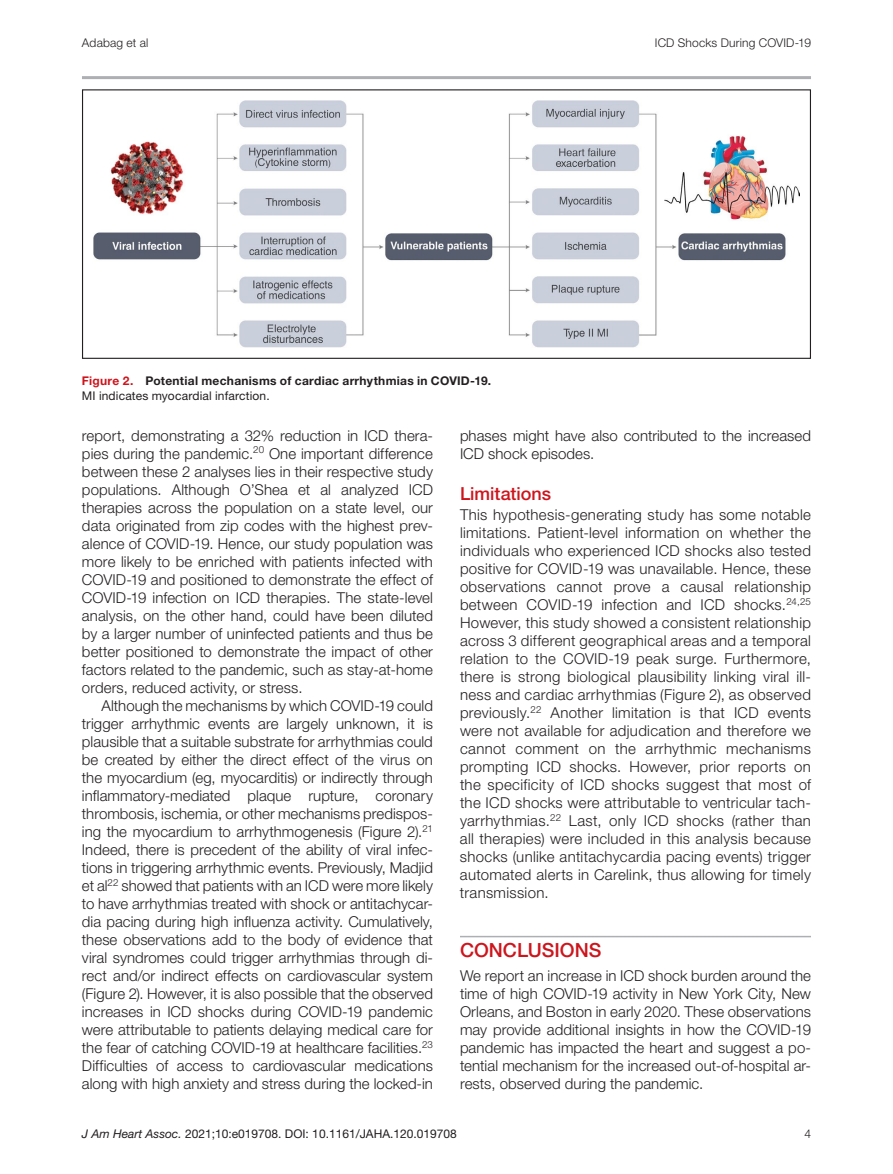
<style>
.page{position:relative;width:893px;height:1174px;background:#fff}
.page>*{position:absolute;margin:0;border:0;box-sizing:border-box;transform-origin:0 0}
.t1{font:500 19.5px "Helvetica Neue LT Std";color:#cd151d}
.t2{font:500 18px "Helvetica Neue LT Std";color:#cd151d}
.t3{font:300 15px/18px "Helvetica Neue LT Std";letter-spacing:.005em;color:#231f20;text-align:justify}
.t4{font:700 12px/15px "Helvetica Neue LT Std";letter-spacing:.025em;color:#231f20}
.t5{font:12px "Helvetica Neue LT Std";color:#231f20}
.t6{font:300 12px "Helvetica Neue LT Std";letter-spacing:.015em;color:#231f20}
.s1{color:#cd151d}
.s2{font-weight:400}
.s3{font-style:italic}
</style>
<div class="page">
<hr style="left:460px;top:935px;width:351px;height:2px;background:#aeafb3">
<img style="left:94px;top:100px;width:705px;height:248px">
<div style="left:82px;top:89px;width:729px;height:270px;border:1px solid #231f20"></div>
<hr style="left:82px;top:76px;width:729px;height:3px;background:#aeafb3">
<p class="t6" style="left:82px;top:35px;width:68px">Adabag et al</p>
<p class="t6" style="left:655px;top:35px;width:158px">ICD Shocks During COVID-19</p>
<p class="t4" style="left:82px;top:373px;width:411px"><span class="s1">Figure 2.</span> Potential mechanisms of cardiac arrhythmias in COVID-19.<br><span class="s2">MI indicates myocardial infarction.</span></p>
<p class="t3" style="left:82px;top:426px;width:353px">report, demonstrating a 32% reduction in ICD thera&shy;pies during the pandemic.<sup>20</sup> One important difference between these 2 analyses lies in their respective study populations. Although O’Shea et al analyzed ICD therapies across the population on a state level, our data originated from zip codes with the highest prev&shy;alence of COVID-19. Hence, our study population was more likely to be enriched with patients infected with COVID-19 and positioned to demonstrate the effect of COVID-19 infection on ICD therapies. The state-level analysis, on the other hand, could have been diluted by a larger number of uninfected patients and thus be better positioned to demonstrate the impact of other factors related to the pandemic, such as stay-at-home orders, reduced activity, or stress.</p>
<p class="t3" style="left:82px;top:696px;width:353px;text-indent:20px">Although the mechanisms by which COVID-19 could trigger arrhythmic events are largely unknown, it is plausible that a suitable substrate for arrhythmias could be created by either the direct effect of the virus on the myocardium (eg, myocarditis) or indirectly through inflammatory-mediated plaque rupture, coronary thrombosis, ischemia, or other mechanisms predispos&shy;ing the myocardium to arrhythmogenesis (Figure 2).<sup>21<br></sup>Indeed, there is precedent of the ability of viral infec&shy;tions in triggering arrhythmic events. Previously, Madjid et al<sup>22</sup> showed that patients with an ICD were more likely to have arrhythmias treated with shock or antitachycar&shy;dia pacing during high influenza activity. Cumulatively, these observations add to the body of evidence that viral syndromes could trigger arrhythmias through di&shy;rect and/or indirect effects on cardiovascular system (Figure 2). However, it is also possible that the observed increases in ICD shocks during COVID-19 pandemic were attributable to patients delaying medical care for the fear of catching COVID-19 at healthcare facilities.<sup>23<br></sup>Difficulties of access to cardiovascular medications along with high anxiety and stress during the locked-in</p>
<p class="t3" style="left:460px;top:426px;width:352px">phases might have also contributed to the increased<br>ICD shock episodes.</p>
<p class="t2" style="left:460px;top:483px;width:93px">Limitations</p>
<p class="t3" style="left:460px;top:505px;width:353px">This hypothesis-generating study has some notable limitations. Patient-level information on whether the individuals who experienced ICD shocks also tested positive for COVID-19 was unavailable. Hence, these observations cannot prove a causal relationship between COVID-19 infection and ICD shocks.<sup>24,25<br></sup>However, this study showed a consistent relationship across 3 different geographical areas and a temporal relation to the COVID-19 peak surge. Furthermore, there is strong biological plausibility linking viral ill&shy;ness and cardiac arrhythmias (Figure 2), as observed previously.<sup>22</sup> Another limitation is that ICD events were not available for adjudication and therefore we cannot comment on the arrhythmic mechanisms prompting ICD shocks. However, prior reports on the specificity of ICD shocks suggest that most of the ICD shocks were attributable to ventricular tach&shy;yarrhythmias.<sup>22</sup> Last, only ICD shocks (rather than all therapies) were included in this analysis because shocks (unlike antitachycardia pacing events) trigger automated alerts in Carelink, thus allowing for timely transmission.</p>
<h1 class="t1" style="left:460px;top:938px;width:143px">CONCLUSIONS</h1>
<p class="t3" style="left:460px;top:966px;width:353px">We report an increase in ICD shock burden around the time of high COVID-19 activity in New York City, New Orleans, and Boston in early 2020. These observations may provide additional insights in how the COVID-19 pandemic has impacted the heart and suggest a po&shy;tential mechanism for the increased out-of-hospital ar&shy;rests, observed during the pandemic.</p>
<p class="t5" style="left:82px;top:1126px;width:376px"><span class="s3">J Am Heart Assoc.</span> 2021;10:e019708. DOI: 10.1161/JAHA.120.019708</p>
<p class="t6" style="left:804px;top:1126px;width:8px">4</p>
</div>
